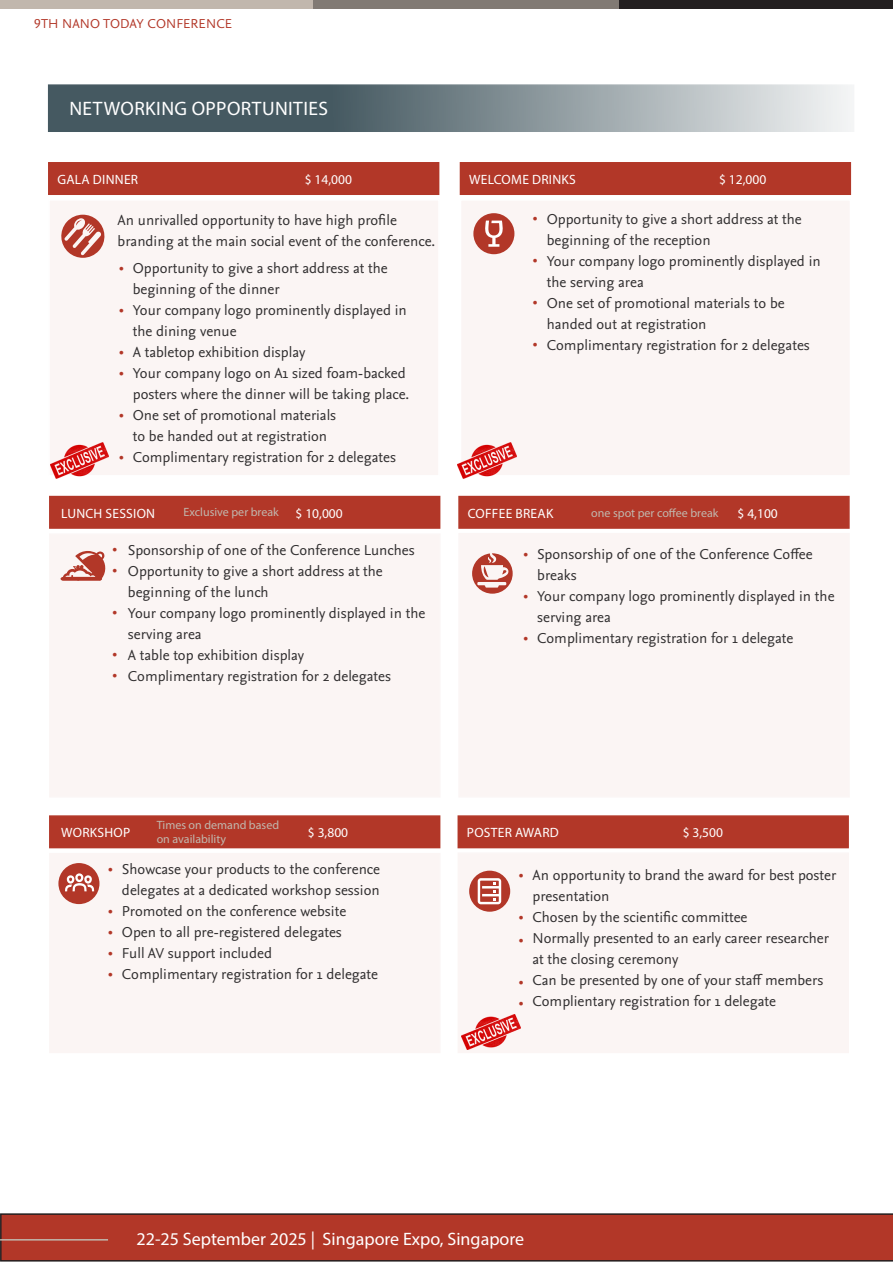
<style>
.page{position:relative;width:893px;height:1263px;background:#fff}
.page>*{position:absolute;margin:0;border:0;box-sizing:border-box;transform-origin:0 0}
.t1{font:19.5px "Myriad Pro";letter-spacing:.02em;color:#fff}
.t2{font:18px "Myriad Pro";color:#fff}
.t3{font:15px/21px "Nexus Sans Pro";color:#312f30}
.t4{font:15px "Nexus Sans Pro";color:#b23728}
.t5{font:13.5px "Myriad Pro";letter-spacing:.02em;color:#fff}
.t6{font:13.5px "Nexus Sans Pro";letter-spacing:.01em;color:#b23728}
.t7{font:12px "Myriad Pro";color:#c1b7ad}
</style>
<div class="page">
<div style="left:1px;top:0;width:312px;height:8px;background:#c1b7ad"></div>
<div style="left:313px;top:0;width:580px;height:9px;background:#231f20"></div>
<div style="left:313px;top:0;width:305px;height:9px;background:#817a74"></div>
<div style="left:0;top:1213px;width:893px;height:48px;background:#b23728"></div>
<hr style="left:0;top:1239px;width:108px;height:1px;background:#c1b7ad">
<div style="left:458px;top:852px;width:391px;height:201px;background:#fbf5f4"></div>
<div style="left:458px;top:815px;width:391px;height:33px;background:#b23728;border:2px solid #b23728"></div>
<img style="left:462px;top:1014px;width:58px;height:39px">
<div style="left:469px;top:871px;width:41px;height:41px;background:#b23728;border-radius:50%"></div>
<svg style="left:478px;top:878px;width:23px;height:26px"></svg>
<div style="left:49px;top:853px;width:392px;height:200px;background:#fbf5f4"></div>
<div style="left:49px;top:815px;width:391px;height:33px;background:#b23728;border:2px solid #b23728"></div>
<div style="left:58px;top:863px;width:41px;height:41px;background:#b23728;border-radius:50%"></div>
<svg style="left:65px;top:873px;width:29px;height:18px"></svg>
<div style="left:458px;top:533px;width:392px;height:265px;background:#fbf5f4"></div>
<div style="left:49px;top:533px;width:392px;height:265px;background:#fbf5f4"></div>
<div style="left:458px;top:496px;width:392px;height:33px;background:#b23728;border:2px solid #b23728"></div>
<div style="left:49px;top:496px;width:391px;height:33px;background:#b23728;border:2px solid #b23728"></div>
<svg style="left:472px;top:553px;width:41px;height:41px"></svg>
<svg style="left:61px;top:551px;width:45px;height:30px"></svg>
<svg style="left:47px;top:84px;width:807px;height:48px;background:#7f8d92"></svg>
<div style="left:48px;top:199px;width:392px;height:277px;background:#fbf5f4"></div>
<div style="left:48px;top:162px;width:391px;height:33px;background:#b23728"></div>
<svg style="left:61px;top:215px;width:44px;height:43px"></svg>
<div style="left:460px;top:199px;width:391px;height:278px;background:#fbf5f4;border:2px solid #fff"></div>
<div style="left:460px;top:162px;width:391px;height:33px;background:#b23728"></div>
<div style="left:473px;top:213px;width:41px;height:41px;background:#b23728;border-radius:50%"></div>
<svg style="left:485px;top:221px;width:18px;height:26px"></svg>
<img style="left:50px;top:439px;width:59px;height:40px">
<img style="left:458px;top:439px;width:58px;height:40px">
<p class="t6" style="left:34px;top:13px;width:199px">9TH NANO TODAY CONFERENCE</p>
<p class="t1" style="left:69px;top:96px;width:260px">NETWORKING OPPORTUNITIES</p>
<p class="t5" style="left:57px;top:171px;width:82px">GALA DINNER</p>
<p class="t5" style="left:305px;top:171px;width:49px">$ 14,000</p>
<p class="t3" style="left:118px;top:209px;width:319px">An unrivalled opportunity to have high profile branding at the main social event of the conference.</p>
<p class="t3" style="left:133px;top:257px;width:256px">Opportunity to give a short address at the beginning of the dinner</p>
<p class="t3" style="left:133px;top:299px;width:275px">Your company logo prominently displayed in the dining venue</p>
<p class="t3" style="left:133px;top:341px;width:174px">A tabletop exhibition display</p>
<p class="t3" style="left:133px;top:362px;width:278px">Your company logo on A1 sized foam-backed posters where the dinner will be taking place.</p>
<p class="t3" style="left:133px;top:404px;width:265px">One set of promotional materials<br>to be handed out at registration<br>Complimentary registration for 2 delegates</p>
<p class="t4" style="left:119px;top:256px;width:6px">•</p>
<p class="t4" style="left:119px;top:298px;width:6px">•</p>
<p class="t4" style="left:119px;top:340px;width:6px">•</p>
<p class="t4" style="left:119px;top:361px;width:6px">•</p>
<p class="t4" style="left:119px;top:403px;width:6px">•</p>
<p class="t4" style="left:119px;top:445px;width:6px">•</p>
<p class="t5" style="left:469px;top:171px;width:108px">WELCOME DRINKS</p>
<p class="t5" style="left:719px;top:171px;width:49px">$ 12,000</p>
<p class="t3" style="left:547px;top:207px;width:256px">Opportunity to give a short address at the beginning of the reception</p>
<p class="t3" style="left:547px;top:249px;width:275px">Your company logo prominently displayed in the serving area</p>
<p class="t3" style="left:547px;top:291px;width:239px">One set of promotional materials to be handed out at registration</p>
<p class="t3" style="left:547px;top:333px;width:265px">Complimentary registration for 2 delegates</p>
<p class="t4" style="left:533px;top:206px;width:6px">•</p>
<p class="t4" style="left:533px;top:248px;width:6px">•</p>
<p class="t4" style="left:533px;top:290px;width:6px">•</p>
<p class="t4" style="left:533px;top:332px;width:6px">•</p>
<p class="t7" style="left:184px;top:504px;width:97px">Exclusive per break</p>
<p class="t7" style="left:591px;top:505px;width:129px">one spot per coffee break</p>
<p class="t5" style="left:61px;top:505px;width:95px">LUNCH SESSION</p>
<p class="t5" style="left:296px;top:505px;width:49px">$ 10,000</p>
<p class="t5" style="left:468px;top:505px;width:87px">COFFEE BREAK</p>
<p class="t5" style="left:738px;top:505px;width:42px">$ 4,100</p>
<p class="t3" style="left:537px;top:543px;width:277px">Sponsorship of one of the Conference Coffee breaks</p>
<p class="t3" style="left:537px;top:585px;width:299px">Your company logo prominently displayed in the serving area</p>
<p class="t3" style="left:537px;top:627px;width:258px">Complimentary registration for 1 delegate</p>
<p class="t3" style="left:128px;top:538px;width:288px">Sponsorship of one of the Conference Lunches</p>
<p class="t3" style="left:128px;top:559px;width:256px">Opportunity to give a short address at the beginning of the lunch</p>
<p class="t3" style="left:128px;top:601px;width:299px">Your company logo prominently displayed in the serving area</p>
<p class="t3" style="left:128px;top:643px;width:178px">A table top exhibition display</p>
<p class="t3" style="left:128px;top:664px;width:265px">Complimentary registration for 2 delegates</p>
<p class="t4" style="left:112px;top:537px;width:6px">•</p>
<p class="t4" style="left:112px;top:558px;width:6px">•</p>
<p class="t4" style="left:112px;top:600px;width:6px">•</p>
<p class="t4" style="left:112px;top:642px;width:6px">•</p>
<p class="t4" style="left:112px;top:663px;width:6px">•</p>
<p class="t4" style="left:523px;top:541px;width:6px">•</p>
<p class="t4" style="left:523px;top:583px;width:6px">•</p>
<p class="t4" style="left:523px;top:625px;width:6px">•</p>
<p class="t7" style="left:157px;top:818px;width:124px">Times on demand based</p>
<p class="t7" style="left:157px;top:831px;width:71px">on availability</p>
<p class="t5" style="left:61px;top:824px;width:71px">WORKSHOP</p>
<p class="t5" style="left:308px;top:824px;width:42px">$ 3,800</p>
<p class="t3" style="left:122px;top:858px;width:260px;text-align:justify">Showcase your products to the conference delegates at a dedicated workshop session Promoted on the conference website</p>
<p class="t3" style="left:122px;top:921px;width:221px">Open to all pre-registered delegates</p>
<p class="t3" style="left:122px;top:942px;width:152px">Full AV support included</p>
<p class="t3" style="left:122px;top:963px;width:258px">Complimentary registration for 1 delegate</p>
<p class="t4" style="left:108px;top:856px;width:6px">•</p>
<p class="t4" style="left:108px;top:898px;width:6px">•</p>
<p class="t4" style="left:108px;top:919px;width:6px">•</p>
<p class="t4" style="left:108px;top:940px;width:6px">•</p>
<p class="t4" style="left:108px;top:961px;width:6px">•</p>
<p class="t5" style="left:467px;top:824px;width:94px">POSTER AWARD</p>
<p class="t5" style="left:683px;top:824px;width:42px">$ 3,500</p>
<p class="t3" style="left:533px;top:864px;width:305px">An opportunity to brand the award for best poster presentation</p>
<p class="t3" style="left:533px;top:906px;width:216px">Chosen by the scientific committee</p>
<p class="t3" style="left:533px;top:927px;width:298px">Normally presented to an early career researcher at the closing ceremony</p>
<p class="t3" style="left:533px;top:969px;width:292px">Can be presented by one of your staff members</p>
<p class="t3" style="left:533px;top:990px;width:245px">Complientary registration for 1 delegate</p>
<p class="t4" style="left:519px;top:862px;width:6px">•</p>
<p class="t4" style="left:519px;top:904px;width:6px">•</p>
<p class="t4" style="left:519px;top:927px;width:6px">•</p>
<p class="t4" style="left:519px;top:969px;width:6px">•</p>
<p class="t4" style="left:519px;top:991px;width:6px">•</p>
<p class="t2" style="left:137px;top:1228px;width:389px">22-25 September 2025 | Singapore Expo, Singapore</p>
</div>
